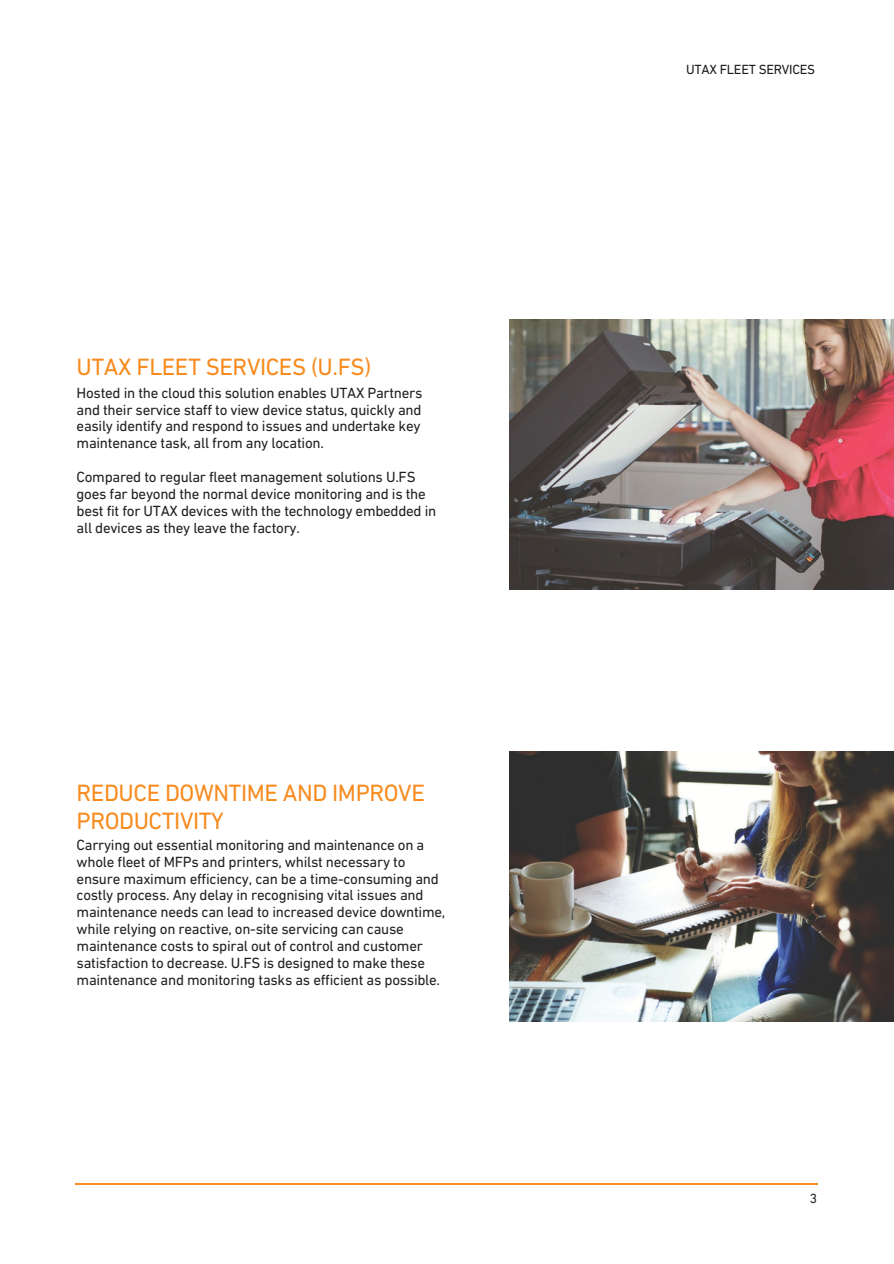
<style>
.page{position:relative;width:894px;height:1264px;background:#fff}
.page>*{position:absolute;margin:0;border:0;box-sizing:border-box;transform-origin:0 0}
.t1{font:24px/28.2px "DIN Next LT Pro";letter-spacing:-.02em;color:#f78b1e}
.t2{font:15px/17px "DIN Next LT Pro";letter-spacing:-.02em;color:#231f20}
.t3{font:13.5px "DIN Next LT Pro";letter-spacing:-.02em;color:#1b1c1b}
.t4{font:13.5px "DIN Next LT Pro";color:#231f20}
</style>
<div class="page">
<img style="left:510px;top:319px;width:383px;height:270px">
<img style="left:510px;top:751px;width:383px;height:270px">
<hr style="left:75px;top:1182px;width:742px;height:2px;background:#f78b1e">
<h1 class="t1" style="left:77px;top:355px;width:296px">UTAX FLEET SERVICES (U.FS)</h1>
<h1 class="t2" style="left:77px;top:385px;width:347px">Hosted in the cloud this solution enables UTAX Partners and their service staff to view device status, quickly and easily identify and respond to issues and undertake key maintenance task, all from any location.</h1>
<p class="t2" style="left:77px;top:470px;width:361px">Compared to regular fleet management solutions U.FS goes far beyond the normal device monitoring and is the best fit for UTAX devices with the technology embedded in all devices as they leave the factory.</p>
<h1 class="t1" style="left:77px;top:781px;width:349px">REDUCE DOWNTIME AND IMPROVE<br>PRODUCTIVITY</h1>
<h1 class="t2" style="left:77px;top:837px;width:370px">Carrying out essential monitoring and maintenance on a whole fleet of MFPs and printers, whilst necessary to ensure maximum efficiency, can be a time-consuming and costly process. Any delay in recognising vital issues and maintenance needs can lead to increased device downtime, while relying on reactive, on-site servicing can cause maintenance costs to spiral out of control and customer satisfaction to decrease. U.FS is designed to make these maintenance and monitoring tasks as efficient as possible.</h1>
<p class="t3" style="left:685px;top:64px;width:131px">UTAX FLEET SERVICES</p>
<p class="t4" style="left:809px;top:1193px;width:9px">3</p>
</div>
